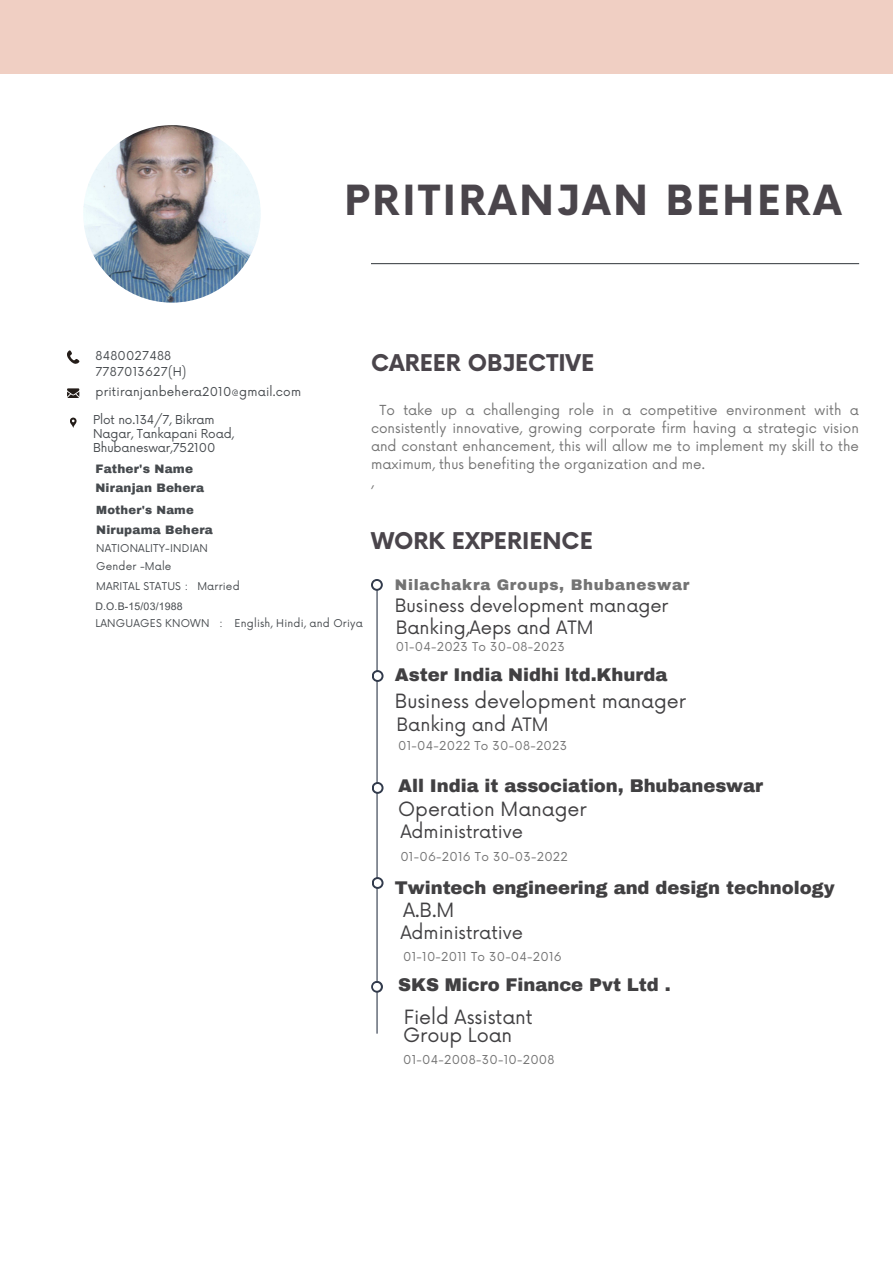
<style>
.page{position:relative;width:893px;height:1264px;background:#fff}
.page>*{position:absolute;margin:0;border:0;box-sizing:border-box;transform-origin:0 0}
.t1{font:700 40.5px "Now";letter-spacing:.07em;color:#4a454b}
.t2{font:700 22.5px "Now";color:#4a454b}
.t3{font:19.2px "Now";color:#414042}
.t4{font:900 18px "Archivo";letter-spacing:-.005em;color:#414042}
.t5{font:18px "Now";color:#414042}
.t6{font:900 15px "Archivo";letter-spacing:.045em;color:#737373}
.t7{font:13.5px/18px "Now";color:#737373;text-align:justify}
.t8{font:12px "Now";letter-spacing:.02em;color:#737373}
.t9{font:12px/14px "Now";letter-spacing:-.01em;color:#464a4e}
.t10{font:12px "Now";letter-spacing:.015em;color:#464a4e}
.t11{font:900 12px "Archivo";letter-spacing:.015em;color:#464a4e}
.t12{font:900 11.55px "Archivo";letter-spacing:.015em;color:#464a4e}
.t13{font:10.5px "Now";letter-spacing:.015em;color:#464a4e}
.t14{font:10.5px "Arial MT Pro";letter-spacing:.015em;color:#464a4e}
</style>
<div class="page">
<div style="left:0;top:0;width:892px;height:73px;background:#f0cfc3"></div>
<img style="left:83px;top:125px;width:178px;height:178px;border-radius:50%">
<svg style="left:67px;top:350px;width:12px;height:14px"></svg>
<svg style="left:67px;top:388px;width:12px;height:10px"></svg>
<svg style="left:70px;top:417px;width:7px;height:11px"></svg>
<hr style="left:371px;top:263px;width:488px;height:1px;background:#464a4e">
<hr style="left:376px;top:585px;width:1px;height:448px;background:#323b4c">
<svg style="left:371px;top:579px;width:12px;height:12px"></svg>
<div style="left:373px;top:581px;width:8px;height:8px;background:#fff;border-radius:50%"></div>
<svg style="left:371px;top:670px;width:12px;height:12px"></svg>
<div style="left:373px;top:672px;width:8px;height:8px;background:#fff;border-radius:50%"></div>
<svg style="left:371px;top:877px;width:12px;height:11px"></svg>
<div style="left:373px;top:879px;width:8px;height:8px;background:#fff;border-radius:50%"></div>
<svg style="left:371px;top:980px;width:12px;height:12px"></svg>
<div style="left:373px;top:982px;width:8px;height:8px;background:#fff;border-radius:50%"></div>
<svg style="left:371px;top:782px;width:12px;height:11px"></svg>
<div style="left:373px;top:784px;width:8px;height:7px;background:#fff;border-radius:50%"></div>
<p class="t1" style="left:344px;top:179px;width:498px">PRITIRANJAN BEHERA</p>
<p class="t10" style="left:95px;top:349px;width:77px">8480027488</p>
<p class="t10" style="left:95px;top:365px;width:92px">7787013627(H)</p>
<p class="t10" style="left:95px;top:385px;width:207px">pritiranjanbehera2010@gmail.com</p>
<p class="t9" style="left:93px;top:413px;width:142px">Plot no.134/7, Bikram<br>Nagar, Tankapani Road,<br>Bhubaneswar,752100</p>
<p class="t11" style="left:95px;top:462px;width:99px">Father's Name</p>
<p class="t11" style="left:95px;top:482px;width:110px">Niranjan Behera</p>
<p class="t2" style="left:371px;top:350px;width:225px">CAREER OBJECTIVE</p>
<p class="t7" style="left:371px;top:401px;width:489px;text-indent:8px">To take up a challenging role in a competitive environment with a consistently innovative, growing corporate firm having a strategic vision and constant enhancement, this will allow me to implement my skill to the maximum, thus benefiting the organization and me.</p>
<p class="t7" style="left:371px;top:473px;width:4px">,</p>
<p class="t12" style="left:96px;top:504px;width:99px">Mother's Name</p>
<p class="t11" style="left:96px;top:523px;width:118px">Nirupama Behera</p>
<p class="t13" style="left:96px;top:542px;width:113px">NATIONALITY-INDIAN</p>
<p class="t13" style="left:96px;top:560px;width:77px">Gender -Male</p>
<p class="t13" style="left:96px;top:580px;width:145px">MARITAL STATUS : Married</p>
<p class="t13" style="left:95px;top:617px;width:269px">LANGUAGES KNOWN : English, Hindi, and Oriya</p>
<p class="t14" style="left:95px;top:602px;width:89px">D.O.B-15/03/1988</p>
<p class="t2" style="left:371px;top:528px;width:223px">WORK EXPERIENCE</p>
<p class="t6" style="left:395px;top:576px;width:296px">Nilachakra Groups, Bhubaneswar</p>
<p class="t5" style="left:395px;top:595px;width:275px">Business development manager</p>
<p class="t5" style="left:395px;top:617px;width:199px">Banking,Aeps and ATM</p>
<p class="t4" style="left:395px;top:665px;width:274px">Aster India Nidhi ltd.Khurda</p>
<p class="t5" style="left:396px;top:714px;width:153px">Banking and ATM</p>
<p class="t8" style="left:398px;top:738px;width:170px">01-04-2022 To 30-08-2023</p>
<p class="t4" style="left:398px;top:776px;width:366px">All India it association, Bhubaneswar</p>
<p class="t3" style="left:398px;top:798px;width:190px">Operation Manager</p>
<p class="t5" style="left:400px;top:821px;width:124px">Administrative</p>
<p class="t8" style="left:400px;top:849px;width:169px">01-06-2016 To 30-03-2022</p>
<p class="t4" style="left:395px;top:878px;width:441px">Twintech engineering and design technology</p>
<p class="t3" style="left:403px;top:899px;width:53px">A.B.M</p>
<p class="t5" style="left:400px;top:922px;width:124px">Administrative</p>
<p class="t8" style="left:403px;top:949px;width:160px">01-10-2011 To 30-04-2016</p>
<p class="t8" style="left:395px;top:639px;width:170px">01-04-2023 To 30-08-2023</p>
<p class="t3" style="left:395px;top:690px;width:292px">Business development manager</p>
<p class="t4" style="left:398px;top:975px;width:274px">SKS Micro Finance Pvt Ltd .</p>
<p class="t3" style="left:404px;top:1005px;width:130px">Field Assistant</p>
<p class="t8" style="left:403px;top:1053px;width:153px">01-04-2008-30-10-2008</p>
<p class="t3" style="left:403px;top:1024px;width:111px">Group Loan</p>
</div>
